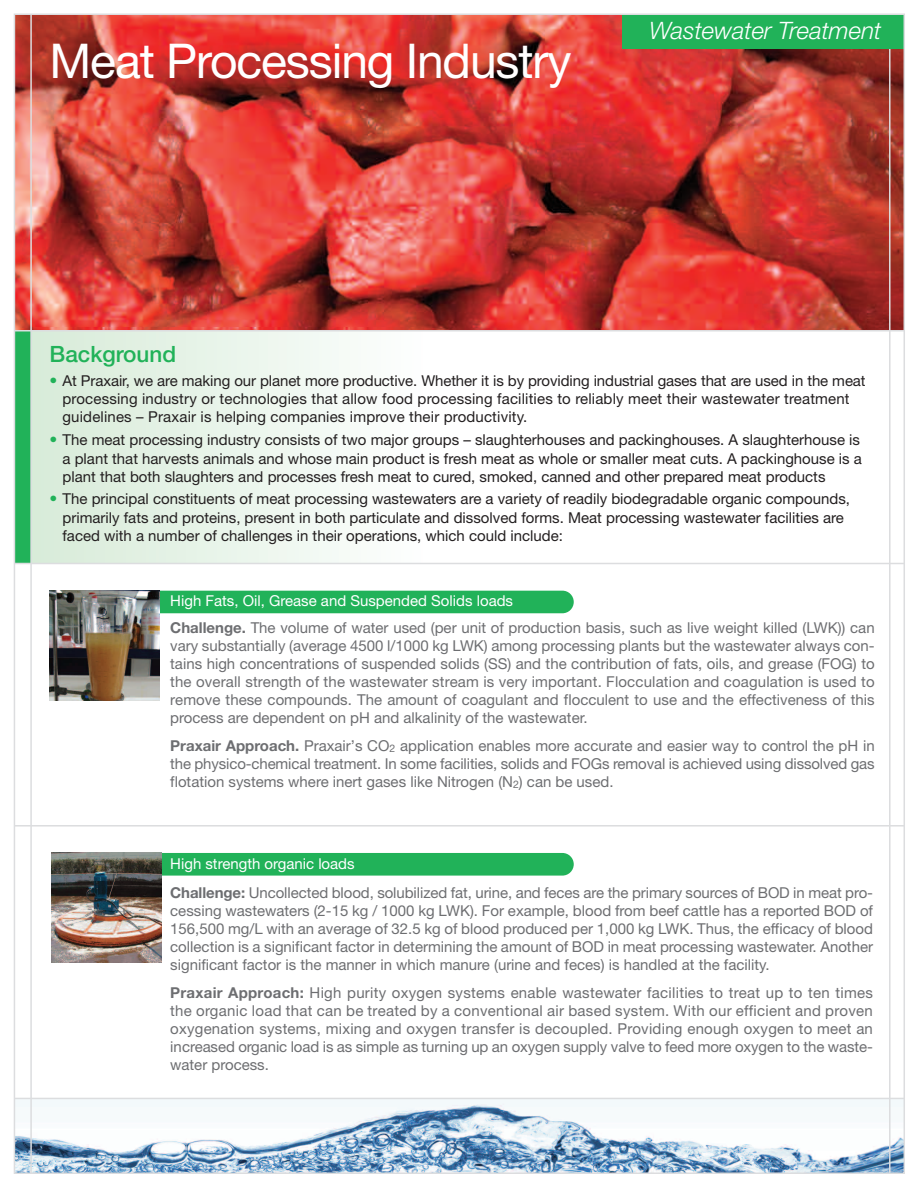
<style>
.page{position:relative;width:918px;height:1188px;background:#fff}
.page>*{position:absolute;margin:0;border:0;box-sizing:border-box;transform-origin:0 0}
.t1{font:48px "Helvetica Neue";letter-spacing:-.02em;color:#fff}
.t2{font:italic 300 24px "Helvetica Neue";color:#fff}
.t3{font:500 22.5px "Helvetica Neue";color:#21b259}
.t4{font:15px/18px "Helvetica Neue";color:#6d6e71;text-align:justify}
.t5{font:15px/18.1px "Helvetica Neue";color:#231f20}
.s1{font-size:15.75px;color:#21b259}
.s2{color:#fff}
.s3{font-weight:700}
</style>
<div class="page">
<div style="left:31px;top:327px;width:391px;height:236px;background:linear-gradient(to right,#d7ebd8,#fdfefe)"></div>
<img style="left:17px;top:17px;width:885px;height:313px">
<img style="left:32px;top:327px;width:390px;height:3px">
<img style="left:17px;top:1099px;width:885px;height:72px">
<div style="left:135px;top:853px;width:439px;height:23px;background:#21b259;border-radius:11px"></div>
<div style="left:15px;top:331px;width:16px;height:233px;background:#21b259"></div>
<hr style="left:30px;top:14px;width:2px;height:1159px;background:#dcdddf">
<hr style="left:15px;top:1098px;width:890px;height:1px;background:#dcdddf">
<div style="left:138px;top:591px;width:436px;height:22px;background:#21b259;border-radius:11px"></div>
<hr style="left:14px;top:825px;width:890px;height:2px;background:#dcdddf">
<hr style="left:15px;top:563px;width:889px;height:1px;background:#dcdddf">
<hr style="left:889px;top:14px;width:2px;height:1159px;background:#dcdddf">
<hr style="left:14px;top:330px;width:890px;height:1px;background:#dcdddf">
<div style="left:622px;top:14px;width:282px;height:35px;background:#21b259"></div>
<img style="left:49px;top:591px;width:111px;height:109px">
<img style="left:51px;top:853px;width:111px;height:110px">
<h1 class="t1" style="left:50px;top:43px;width:523px">Meat Processing Industry</h1>
<h2 class="t2" style="left:650px;top:17px;width:233px">Wastewater Treatment</h2>
<h3 class="t3" style="left:50px;top:345px;width:128px">Background</h3>
<p class="t5" style="left:63px;top:373px;width:805px;text-indent:-13px"><span class="s1">•</span> At Praxair, we are making our planet more productive. Whether it is by providing industrial gases that are used in the meat processing industry or technologies that allow food processing facilities to reliably meet their wastewater treatment guidelines – Praxair is helping companies improve their productivity.</p>
<p class="t5" style="left:63px;top:432px;width:801px;text-indent:-13px"><span class="s1">•</span> The meat processing industry consists of two major groups – slaughterhouses and packinghouses. A slaughterhouse is a plant that harvests animals and whose main product is fresh meat as whole or smaller meat cuts. A packinghouse is a plant that both slaughters and processes fresh meat to cured, smoked, canned and other prepared meat products</p>
<p class="t5" style="left:63px;top:491px;width:789px;text-indent:-13px"><span class="s1">•</span> The principal constituents of meat processing wastewaters are a variety of readily biodegradable organic compounds, primarily fats and proteins, present in both particulate and dissolved forms. Meat processing wastewater facilities are faced with a number of challenges in their operations, which could include:</p>
<p class="t4" style="left:170px;top:588px;width:706px;line-height:27.3px"><span class="s2">High Fats, Oil, Grease and Suspended Solids loads<br></span><span class="s3">Challenge.</span> The volume of water used (per unit of production basis, such as live weight killed (LWK)) can</p>
<p class="t4" style="left:170px;top:638px;width:706px">vary substantially (average 4500 l/1000 kg LWK) among processing plants but the wastewater always con&shy;tains high concentrations of suspended solids (SS) and the contribution of fats, oils, and grease (FOG) to the overall strength of the wastewater stream is very important. Flocculation and coagulation is used to remove these compounds. The amount of coagulant and flocculent to use and the effectiveness of this process are dependent on pH and alkalinity of the wastewater.</p>
<p class="t4" style="left:170px;top:738px;width:706px"><span class="s3">Praxair Approach.</span> Praxair’s CO<sub>2</sub> application enables more accurate and easier way to control the pH in the physico-chemical treatment. In some facilities, solids and FOGs removal is achieved using dissolved gas flotation systems where inert gases like Nitrogen (N<sub>2</sub>) can be used.</p>
<p class="t4" style="left:170px;top:850px;width:704px;line-height:29.7px"><span class="s2">High strength organic loads<br></span><span class="s3">Challenge:</span> Uncollected blood, solubilized fat, urine, and feces are the primary sources of BOD in meat pro-</p>
<p class="t4" style="left:170px;top:904px;width:704px">cessing wastewaters (2-15 kg / 1000 kg LWK). For example, blood from beef cattle has a reported BOD of 156,500 mg/L with an average of 32.5 kg of blood produced per 1,000 kg LWK. Thus, the efficacy of blood collection is a significant factor in determining the amount of BOD in meat processing wastewater. Another significant factor is the manner in which manure (urine and feces) is handled at the facility.</p>
<p class="t4" style="left:170px;top:985px;width:704px"><span class="s3">Praxair Approach:</span> High purity oxygen systems enable wastewater facilities to treat up to ten times the organic load that can be treated by a conventional air based system. With our efficient and proven oxygenation systems, mixing and oxygen transfer is decoupled. Providing enough oxygen to meet an increased organic load is as simple as turning up an oxygen supply valve to feed more oxygen to the waste&shy;water process.</p>
</div>
